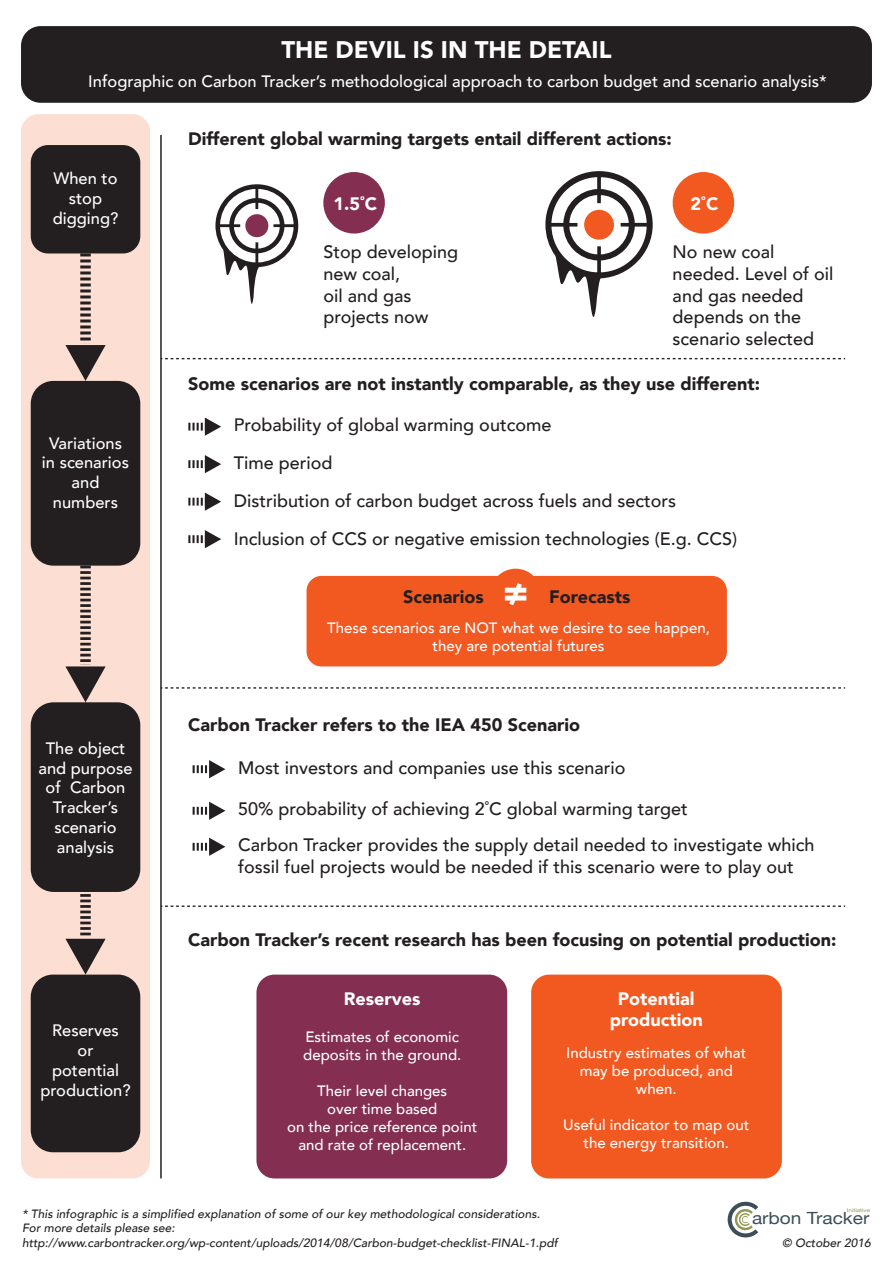
<style>
.page{position:relative;width:893px;height:1263px;background:#fff}
.page>*{position:absolute;margin:0;border:0;box-sizing:border-box;transform-origin:0 0}
.t1{font:900 39px "Avenir";color:#fff}
.t2{font:900 24px "Avenir";color:#fff}
.t3{font:500 18px/21.6px "Avenir";color:#231f20}
.t4{font:900 18px "Avenir";color:#231f20}
.t5{font:900 18px/21.6px "Avenir";color:#fff;text-align:center}
.t6{font:16.8px "Helvetica Neue";color:#3c4f58;scale:1.14 1}
.t7{font:500 16.5px/19.8px "Avenir";color:#fff;text-align:center}
.t8{font:500 15px/18px "Avenir";color:#fff;text-align:center}
.t9{font:italic 500 12px/14.4px "Avenir";color:#231f20}
.t10{font:5.1px "Helvetica Neue";color:#91994f;scale:1.23 1}
</style>
<div class="page">
<div style="left:21px;top:26px;width:851px;height:77px;background:#231f20;border-radius:20px"></div>
<div style="left:21px;top:114px;width:129px;height:1064px;background:#fcded3;border-radius:17px"></div>
<div style="left:31px;top:145px;width:109px;height:108px;background:#231f20;border-radius:17px"></div>
<hr style="left:160px;top:135px;width:2px;height:1043px;background:#231f20">
<svg style="left:215px;top:184px;width:83px;height:120px"></svg>
<div style="left:245px;top:214px;width:23px;height:23px;background:#842f52;border-radius:50%"></div>
<div style="left:323px;top:172px;width:62px;height:62px;background:#842f52;border-radius:50%"></div>
<div style="left:673px;top:172px;width:61px;height:62px;background:#f15921;border-radius:50%"></div>
<div style="left:31px;top:381px;width:109px;height:185px;background:#231f20;border-radius:23px"></div>
<svg style="left:162px;top:358px;width:683px;height:1px"></svg>
<svg style="left:65px;top:253px;width:41px;height:128px"></svg>
<svg style="left:65px;top:566px;width:41px;height:136px"></svg>
<svg style="left:545px;top:171px;width:108px;height:146px"></svg>
<div style="left:584px;top:210px;width:30px;height:30px;background:#f15921;border-radius:50%"></div>
<svg style="left:188px;top:417px;width:33px;height:19px"></svg>
<svg style="left:188px;top:455px;width:33px;height:18px"></svg>
<svg style="left:188px;top:492px;width:33px;height:19px"></svg>
<svg style="left:188px;top:530px;width:33px;height:18px"></svg>
<svg style="left:161px;top:687px;width:684px;height:2px"></svg>
<div style="left:307px;top:576px;width:420px;height:90px;background:#f15921;border-radius:15px"></div>
<div style="left:490px;top:569px;width:51px;height:51px;background:#f15921;border-radius:50%"></div>
<div style="left:31px;top:702px;width:109px;height:190px;background:#231f20;border-radius:23px"></div>
<svg style="left:193px;top:760px;width:32px;height:18px"></svg>
<svg style="left:193px;top:802px;width:32px;height:18px"></svg>
<svg style="left:193px;top:838px;width:32px;height:18px"></svg>
<svg style="left:161px;top:905px;width:684px;height:2px"></svg>
<div style="left:31px;top:974px;width:109px;height:178px;background:#231f20;border-radius:22px"></div>
<svg style="left:65px;top:894px;width:41px;height:80px"></svg>
<div style="left:256px;top:974px;width:251px;height:204px;background:#842f52;border-radius:18px"></div>
<div style="left:531px;top:974px;width:251px;height:204px;background:#f15921;border-radius:18px"></div>
<svg style="left:728px;top:1202px;width:30px;height:35px"></svg>
<h2 class="t2" style="left:281px;top:29px;width:332px">THE DEVIL IS IN THE DETAIL</h2>
<p class="t7" style="left:88px;top:71px;width:740px">Infographic on Carbon Tracker’s methodological approach to carbon budget and scenario analysis*</p>
<p class="t7" style="left:53px;top:168px;width:67px">When to stop digging?</p>
<p class="t7" style="left:42px;top:432px;width:89px">Variations in scenarios and numbers</p>
<p class="t7" style="left:38px;top:737px;width:96px">The object and purpose of Carbon<br>Tracker’s scenario analysis</p>
<p class="t7" style="left:40px;top:1020px;width:92px">Reserves<br>or<br>potential production?</p>
<p class="t4" style="left:188px;top:123px;width:485px">Different global warming targets entail different actions:</p>
<p class="t5" style="left:334px;top:192px;width:45px">1.5˚C</p>
<p class="t5" style="left:691px;top:192px;width:29px">2˚C</p>
<p class="t3" style="left:323px;top:240px;width:136px">Stop developing new coal,<br>oil and gas projects now</p>
<p class="t3" style="left:673px;top:240px;width:162px">No new coal needed. Level of oil and gas needed depends on the scenario selected</p>
<p class="t4" style="left:188px;top:369px;width:573px">Some scenarios are not instantly comparable, as they use different:</p>
<p class="t3" style="left:234px;top:405px;width:505px;line-height:38px">Probability of global warming outcome<br>Time period<br>Distribution of carbon budget across fuels and sectors Inclusion of CCS or negative emission technologies (E.g. CCS)</p>
<h1 class="t1" style="left:503px;top:558px;width:27px">≠</h1>
<p class="t4" style="left:403px;top:582px;width:82px">Scenarios</p>
<p class="t4" style="left:510px;top:582px;width:13px">≠</p>
<p class="t4" style="left:549px;top:582px;width:83px">Forecasts</p>
<p class="t8" style="left:327px;top:617px;width:384px">These scenarios are NOT what we desire to see happen, they are potential futures</p>
<p class="t4" style="left:188px;top:709px;width:393px">Carbon Tracker refers to the IEA 450 Scenario</p>
<p class="t3" style="left:238px;top:756px;width:389px">Most investors and companies use this scenario</p>
<p class="t3" style="left:238px;top:790px;width:578px;line-height:36px">50% probability of achieving 2˚C global warming target<br>Carbon Tracker provides the supply detail needed to investigate which</p>
<p class="t3" style="left:238px;top:855px;width:557px">fossil fuel projects would be needed if this scenario were to play out</p>
<p class="t4" style="left:188px;top:924px;width:650px">Carbon Tracker’s recent research has been focusing on potential production:</p>
<p class="t5" style="left:344px;top:987px;width:78px">Reserves</p>
<p class="t8" style="left:303px;top:1026px;width:160px;text-align:left">Estimates of economic deposits in the ground.</p>
<p class="t8" style="left:287px;top:1080px;width:192px">Their level changes<br>over time based<br>on the price reference point and rate of replacement.</p>
<p class="t5" style="left:610px;top:987px;width:94px">Potential production</p>
<p class="t8" style="left:566px;top:1043px;width:182px">Industry estimates of what may be produced, and when.</p>
<p class="t8" style="left:563px;top:1115px;width:187px">Useful indicator to map out the energy transition.</p>
<p class="t9" style="left:22px;top:1206px;width:537px">* This infographic is a simplified explanation of some of our key methodological considerations.<br>For more details please see: http://www.carbontracker.org/wp-content/uploads/2014/08/Carbon-budget-checklist-FINAL-1.pdf</p>
<p class="t10" style="left:847px;top:1206px;width:20px">Initiative</p>
<p class="t6" style="left:752px;top:1206px;width:105px">arbon Tracker</p>
<p class="t9" style="left:782px;top:1235px;width:90px">© October 2016</p>
</div>
